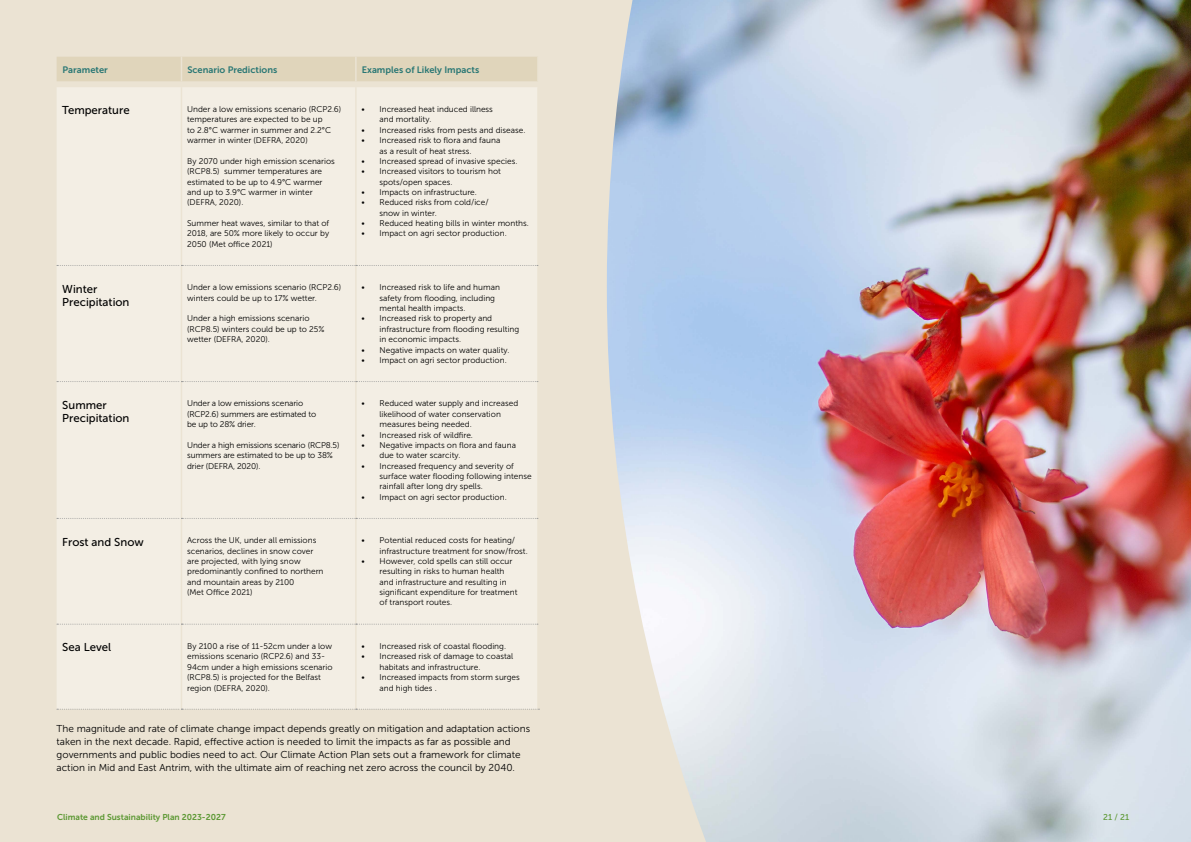
<style>
.page{position:relative;width:1191px;height:842px;background:#fff}
.page>*{position:absolute;margin:0;border:0;box-sizing:border-box;transform-origin:0 0}
.t1{font:11.4px/13.5px "Museo Sans 500";color:#000}
.t2{font:10px/13px "Museo Sans 300";color:#000}
.t3{font:9.3px "Museo Sans 700";color:#297774}
.t4{font:8.5px "Museo Sans 700";color:#5c9833}
.t5{font:8.5px "Museo Sans 500";color:#5c9833}
.t6{font:8.3px/10.4px "Museo Sans 300";color:#000}
</style>
<div class="page">
<img style="left:0;top:0;width:1191px;height:842px">
<div style="left:57px;top:87px;width:480px;height:622px;background:#f3eee4"></div>
<div style="left:57px;top:57px;width:480px;height:24px;background:#e0d5bb"></div>
<hr style="left:537px;top:57px;width:2px;height:24px;background:#ebe3d3">
<hr style="left:181px;top:87px;width:1px;height:178px;background:#ebe3d3">
<hr style="left:355px;top:87px;width:1px;height:178px;background:#ebe3d3">
<hr style="left:537px;top:87px;width:2px;height:178px;background:#ebe3d3">
<hr style="left:181px;top:266px;width:1px;height:115px;background:#ebe3d3">
<hr style="left:355px;top:266px;width:1px;height:115px;background:#ebe3d3">
<hr style="left:537px;top:265px;width:2px;height:117px;background:#ebe3d3">
<hr style="left:181px;top:382px;width:1px;height:136px;background:#ebe3d3">
<hr style="left:355px;top:382px;width:1px;height:136px;background:#ebe3d3">
<hr style="left:537px;top:382px;width:2px;height:136px;background:#ebe3d3">
<hr style="left:181px;top:519px;width:1px;height:105px;background:#ebe3d3">
<hr style="left:355px;top:519px;width:1px;height:105px;background:#ebe3d3">
<hr style="left:537px;top:518px;width:2px;height:106px;background:#ebe3d3">
<hr style="left:181px;top:624px;width:1px;height:85px;background:#ebe3d3">
<hr style="left:355px;top:624px;width:1px;height:85px;background:#ebe3d3">
<hr style="left:537px;top:624px;width:2px;height:85px;background:#ebe3d3">
<svg style="left:57px;top:265px;width:481px;height:1px"></svg>
<svg style="left:57px;top:381px;width:481px;height:1px"></svg>
<svg style="left:57px;top:518px;width:481px;height:1px"></svg>
<svg style="left:57px;top:624px;width:481px;height:1px"></svg>
<svg style="left:57px;top:709px;width:482px;height:1px"></svg>
<p class="t3" style="left:62px;top:64px;width:47px">Parameter</p>
<p class="t3" style="left:187px;top:64px;width:91px">Scenario Predictions</p>
<p class="t3" style="left:362px;top:64px;width:119px">Examples of Likely Impacts</p>
<h1 class="t1" style="left:62px;top:104px;width:69px">Temperature</h1>
<p class="t6" style="left:187px;top:104px;width:155px">Under a low emissions scenario (RCP2.6) temperatures are expected to be up<br>to 2.8°C warmer in summer and 2.2°C warmer in winter (DEFRA, 2020)</p>
<p class="t6" style="left:187px;top:156px;width:149px">By 2070 under high emission scenarios (RCP8.5) summer temperatures are estimated to be up to 4.9°C warmer and up to 3.9°C warmer in winter (DEFRA, 2020).</p>
<p class="t6" style="left:187px;top:218px;width:144px;text-align:justify">Summer heat waves, similar to that of 2018, are 50% more likely to occur by 2050 (Met office 2021)</p>
<p class="t6" style="left:379px;top:104px;width:115px;text-indent:-18px">• Increased heat induced illness and mortality.</p>
<p class="t6" style="left:361px;top:125px;width:165px">• Increased risks from pests and disease.</p>
<p class="t6" style="left:379px;top:135px;width:122px;text-indent:-18px">• Increased risk to flora and fauna as a result of heat stress.</p>
<p class="t6" style="left:361px;top:156px;width:157px">• Increased spread of invasive species.</p>
<p class="t6" style="left:379px;top:166px;width:123px;text-indent:-18px">• Increased visitors to tourism hot spots/open spaces.</p>
<p class="t6" style="left:361px;top:187px;width:117px">• Impacts on infrastructure.</p>
<p class="t6" style="left:379px;top:197px;width:111px;text-indent:-18px">• Reduced risks from cold/ice/ snow in winter.</p>
<p class="t6" style="left:361px;top:218px;width:169px">• Reduced heating bills in winter months.</p>
<p class="t6" style="left:361px;top:228px;width:147px">• Impact on agri sector production.</p>
<h1 class="t1" style="left:62px;top:282px;width:69px">Winter<br>Precipitation</h1>
<p class="t6" style="left:187px;top:282px;width:155px">Under a low emissions scenario (RCP2.6) winters could be up to 17% wetter.</p>
<p class="t6" style="left:187px;top:313px;width:139px">Under a high emissions scenario (RCP8.5) winters could be up to 25% wetter (DEFRA, 2020).</p>
<h1 class="t1" style="left:62px;top:398px;width:69px">Summer<br>Precipitation</h1>
<p class="t6" style="left:187px;top:398px;width:131px">Under a low emissions scenario (RCP2.6) summers are estimated to be up to 28% drier.</p>
<p class="t6" style="left:187px;top:440px;width:154px">Under a high emissions scenario (RCP8.5) summers are estimated to be up to 38% drier (DEFRA, 2020).</p>
<p class="t6" style="left:379px;top:282px;width:122px;text-indent:-18px">• Increased risk to life and human safety from flooding, including mental health impacts.</p>
<p class="t6" style="left:379px;top:313px;width:141px;text-indent:-18px">• Increased risk to property and infrastructure from flooding resulting in economic impacts.</p>
<p class="t6" style="left:361px;top:344px;width:149px">• Negative impacts on water quality.</p>
<p class="t6" style="left:361px;top:355px;width:147px">• Impact on agri sector production.</p>
<p class="t6" style="left:379px;top:398px;width:140px;text-indent:-18px">• Reduced water supply and increased likelihood of water conservation measures being needed.</p>
<p class="t6" style="left:361px;top:430px;width:113px">• Increased risk of wildfire.</p>
<p class="t6" style="left:379px;top:440px;width:138px;text-indent:-18px">• Negative impacts on flora and fauna due to water scarcity.</p>
<p class="t6" style="left:379px;top:461px;width:153px;text-indent:-18px">• Increased frequency and severity of surface water flooding following intense rainfall after long dry spells.</p>
<p class="t6" style="left:361px;top:492px;width:147px">• Impact on agri sector production.</p>
<h1 class="t1" style="left:62px;top:535px;width:83px">Frost and Snow</h1>
<p class="t6" style="left:187px;top:535px;width:138px">Across the UK, under all emissions scenarios, declines in snow cover are projected, with lying snow predominantly confined to northern and mountain areas by 2100<br>(Met Office 2021)</p>
<p class="t6" style="left:379px;top:535px;width:150px;text-indent:-18px">• Potential reduced costs for heating/ infrastructure treatment for snow/frost.</p>
<p class="t6" style="left:379px;top:556px;width:139px;text-indent:-18px">• However, cold spells can still occur resulting in risks to human health and infrastructure and resulting in significant expenditure for treatment of transport routes.</p>
<h1 class="t1" style="left:62px;top:641px;width:50px">Sea Level</h1>
<p class="t6" style="left:187px;top:641px;width:147px">By 2100 a rise of 11-52cm under a low emissions scenario (RCP2.6) and 33- 94cm under a high emissions scenario (RCP8.5) is projected for the Belfast region (DEFRA, 2020).</p>
<p class="t6" style="left:361px;top:641px;width:146px">• Increased risk of coastal flooding.</p>
<p class="t6" style="left:379px;top:651px;width:135px;text-indent:-18px">• Increased risk of damage to coastal habitats and infrastructure.</p>
<p class="t6" style="left:379px;top:672px;width:142px;text-indent:-18px">• Increased impacts from storm surges and high tides .</p>
<p class="t2" style="left:57px;top:722px;width:475px">The magnitude and rate of climate change impact depends greatly on mitigation and adaptation actions taken in the next decade. Rapid, effective action is needed to limit the impacts as far as possible and governments and public bodies need to act. Our Climate Action Plan sets out a framework for climate action in Mid and East Antrim, with the ultimate aim of reaching net zero across the council by 2040.</p>
<p class="t4" style="left:57px;top:812px;width:170px">Climate and Sustainability Plan 2023-2027</p>
<p class="t5" style="left:1103px;top:812px;width:27px">21 / 21</p>
</div>
